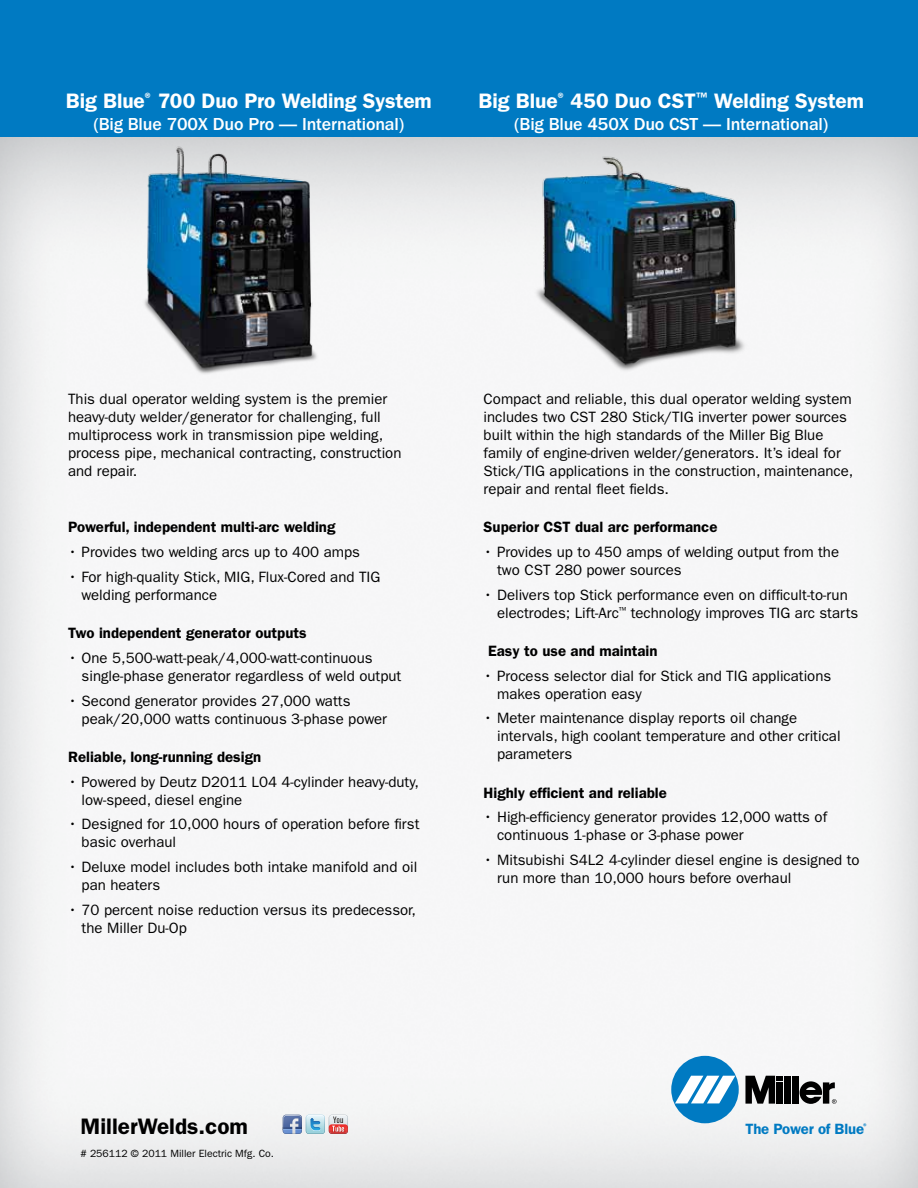
<style>
.page{position:relative;width:918px;height:1188px;background:#fff}
.page>*{position:absolute;margin:0;border:0;box-sizing:border-box;transform-origin:0 0}
.t1{font:600 22.5px "ITC Franklin Gothic Std";color:#000}
.t2{font:600 21px "ITC Franklin Gothic Std";color:#fff}
.t3{font:500 18px "ITC Franklin Gothic Std";letter-spacing:-.01em;color:#fff}
.t4{font:15px/18px "ITC Franklin Gothic Std";color:#000}
.t5{font:600 15px "ITC Franklin Gothic Std";color:#000}
.t6{font:600 15px "ITC Franklin Gothic Std";letter-spacing:-.01em;color:#007ac2}
.t7{font:10.5px "ITC Franklin Gothic Std";color:#000}
</style>
<div class="page">
<div style="left:0;top:0;width:918px;height:138px;background:#007ac2"></div>
<img style="left:0;top:138px;width:918px;height:1050px">
<img style="left:520px;top:150px;width:238px;height:237px">
<img style="left:130px;top:139px;width:195px;height:236px">
<div style="left:671px;top:1056px;width:68px;height:67px;background:#007ac2;border-radius:50%"></div>
<svg style="left:675px;top:1076px;width:60px;height:27px"></svg>
<div style="left:785px;top:1076px;width:6px;height:28px;background:#000"></div>
<div style="left:793px;top:1076px;width:6px;height:28px;background:#000"></div>
<svg style="left:745px;top:1076px;width:38px;height:28px"></svg>
<svg style="left:800px;top:1081px;width:37px;height:23px"></svg>
<div style="left:892px;top:625px;width:26px;height:457px;background:#e8e8e9"></div>
<svg style="left:283px;top:1115px;width:65px;height:19px"></svg>
<h2 class="t2" style="left:66px;top:88px;width:368px">Big Blue<sup>®</sup> 700 Duo Pro Welding System</h2>
<p class="t3" style="left:93px;top:114px;width:312px">(Big Blue 700X Duo Pro — International)</p>
<h2 class="t2" style="left:479px;top:88px;width:387px">Big Blue<sup>®</sup> 450 Duo CST<sup>™</sup> Welding System</h2>
<p class="t3" style="left:514px;top:114px;width:315px">(Big Blue 450X Duo CST — International)</p>
<p class="t4" style="left:68px;top:390px;width:335px">This dual operator welding system is the premier heavy-duty welder/generator for challenging, full multiprocess work in transmission pipe welding, process pipe, mechanical contracting, construction and repair.</p>
<p class="t4" style="left:484px;top:390px;width:371px">Compact and reliable, this dual operator welding system includes two CST 280 Stick/TIG inverter power sources built within the high standards of the Miller Big Blue family of engine-driven welder/generators. It’s ideal for Stick/TIG applications in the construction, maintenance, repair and rental fleet fields.</p>
<p class="t5" style="left:484px;top:518px;width:235px">Superior CST dual arc performance</p>
<p class="t4" style="left:497px;top:543px;width:344px;text-indent:-14px">• Provides up to 450 amps of welding output from the two CST 280 power sources</p>
<p class="t4" style="left:497px;top:586px;width:363px;text-indent:-14px">• Delivers top Stick performance even on difficult-to-run electrodes; Lift-Arc<sup>™</sup> technology improves TIG arc starts</p>
<p class="t5" style="left:488px;top:642px;width:171px">Easy to use and maintain</p>
<p class="t4" style="left:497px;top:667px;width:336px;text-indent:-14px">• Process selector dial for Stick and TIG applications makes operation easy</p>
<p class="t4" style="left:497px;top:709px;width:345px;text-indent:-14px">• Meter maintenance display reports oil change intervals, high coolant temperature and other critical parameters</p>
<p class="t5" style="left:484px;top:784px;width:185px">Highly efficient and reliable</p>
<p class="t4" style="left:497px;top:808px;width:332px;text-indent:-14px">• High-efficiency generator provides 12,000 watts of continuous 1-phase or 3-phase power</p>
<p class="t4" style="left:497px;top:851px;width:364px;text-indent:-14px">• Mitsubishi S4L2 4-cylinder diesel engine is designed to run more than 10,000 hours before overhaul</p>
<p class="t5" style="left:68px;top:518px;width:269px">Powerful, independent multi-arc welding</p>
<p class="t4" style="left:68px;top:543px;width:293px">• Provides two welding arcs up to 400 amps</p>
<p class="t4" style="left:82px;top:568px;width:300px;text-indent:-13px">• For high-quality Stick, MIG, Flux-Cored and TIG welding performance</p>
<p class="t5" style="left:68px;top:624px;width:240px">Two independent generator outputs</p>
<p class="t4" style="left:82px;top:649px;width:321px;text-indent:-14px">• One 5,500-watt-peak/4,000-watt-continuous single-phase generator regardless of weld output</p>
<p class="t4" style="left:82px;top:692px;width:307px;text-indent:-14px">• Second generator provides 27,000 watts peak/20,000 watts continuous 3-phase power</p>
<p class="t5" style="left:68px;top:748px;width:195px">Reliable, long-running design</p>
<p class="t4" style="left:82px;top:773px;width:339px;text-indent:-14px">• Powered by Deutz D2011 L04 4-cylinder heavy-duty, low-speed, diesel engine</p>
<p class="t4" style="left:82px;top:815px;width:339px;text-indent:-14px">• Designed for 10,000 hours of operation before first basic overhaul</p>
<p class="t4" style="left:82px;top:858px;width:337px;text-indent:-14px">• Deluxe model includes both intake manifold and oil pan heaters</p>
<p class="t4" style="left:82px;top:901px;width:336px;text-indent:-14px">• 70 percent noise reduction versus its predecessor, the Miller Du-Op</p>
<h1 class="t1" style="left:81px;top:1113px;width:169px">MillerWelds.com</h1>
<p class="t6" style="left:745px;top:1120px;width:124px">The Power of Blue<sup>®</sup></p>
<p class="t7" style="left:81px;top:1148px;width:195px"># 256112 © 2011 Miller Electric Mfg. Co.</p>
</div>
